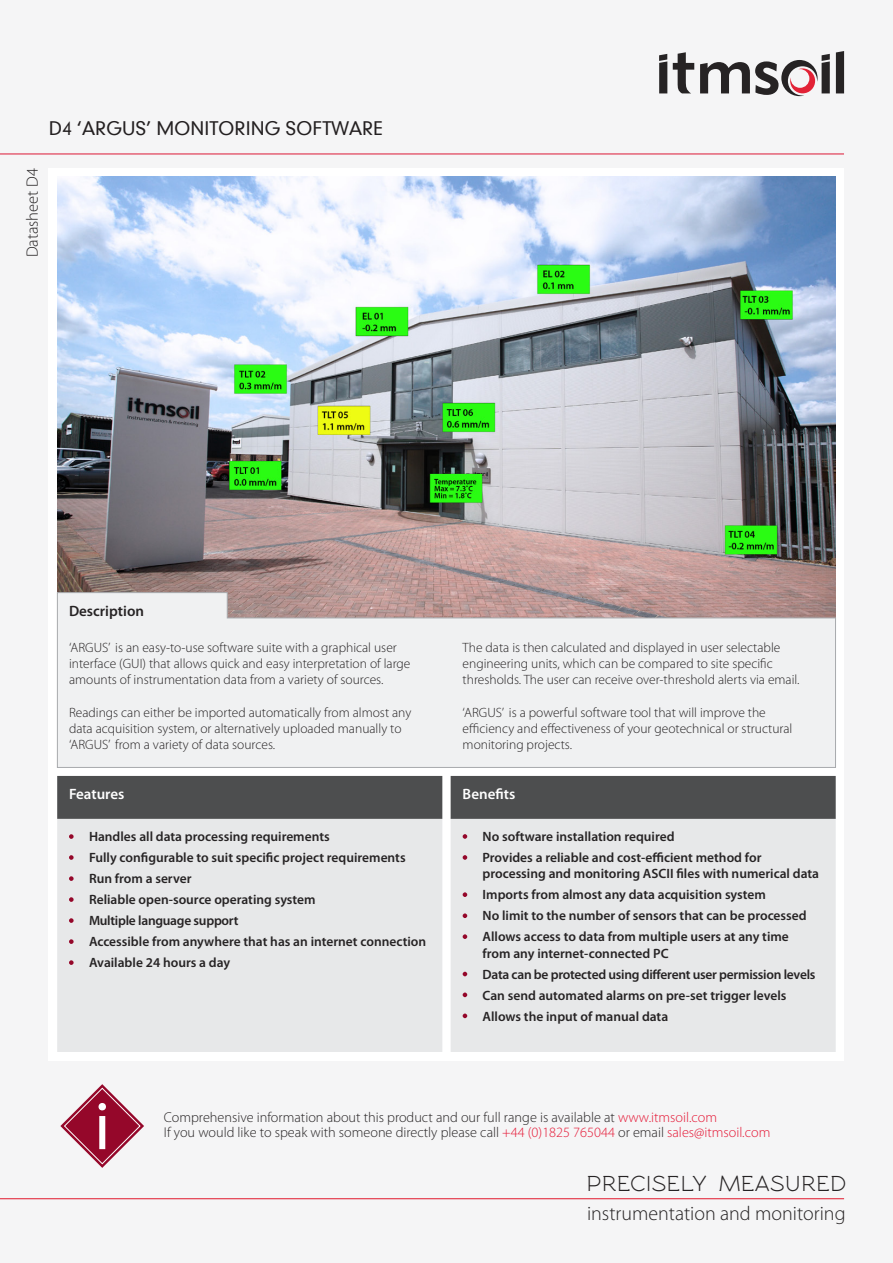
<style>
.page{position:relative;width:893px;height:1263px;background:#f5f5f6}
.page>*{position:absolute;margin:0;border:0;box-sizing:border-box;transform-origin:0 0}
.t1{font:32.55px "Rawengulk Pcs";color:#262324}
.t2{font:300 19.95px "Myriad Pro";color:#262324}
.t3{font:18px "Geometric 706 BT Medium B";color:#231f20}
.t4{font:300 16.5px "Myriad Pro";color:#262324}
.t5{font:600 15px "Myriad Pro";color:#fff}
.t6{font:600 15px "Myriad Pro";color:#262324}
.t7{font:300 14.25px "Myriad Pro";color:#262324}
.t8{font:300 13.5px/16.2px "Myriad Pro";color:#262324}
.Body_copy{font:600 13.5px/21px "Myriad Pro";color:#262324}
.Titles{font:600 13.5px/21px "Myriad Pro";color:#262324}
.Titles-2{font:600 13.5px "Myriad Pro";letter-spacing:-.02em;color:#262324}
.s1{color:#e51836}
</style>
<div class="page">
<svg style="left:659px;top:54px;width:8px;height:39px"></svg>
<svg style="left:673px;top:52px;width:21px;height:41px"></svg>
<svg style="left:836px;top:51px;width:8px;height:42px"></svg>
<svg style="left:700px;top:54px;width:130px;height:42px"></svg>
<hr style="left:0;top:154px;width:844px;height:1px;background:#e51836">
<div style="left:49px;top:168px;width:795px;height:892px;background:#fff"></div>
<img style="left:58px;top:177px;width:777px;height:415px">
<hr style="left:0;top:1198px;width:844px;height:1px;background:#e22236">
<svg style="left:60px;top:1084px;width:84px;height:84px"></svg>
<div style="left:57px;top:819px;width:385px;height:233px;background:#e7e8e9"></div>
<svg style="left:57px;top:592px;width:779px;height:176px"></svg>
<svg style="left:69px;top:855px;width:5px;height:5px"></svg>
<svg style="left:69px;top:876px;width:5px;height:5px"></svg>
<svg style="left:69px;top:939px;width:5px;height:5px"></svg>
<svg style="left:69px;top:960px;width:5px;height:5px"></svg>
<svg style="left:69px;top:897px;width:5px;height:5px"></svg>
<svg style="left:69px;top:918px;width:5px;height:5px"></svg>
<svg style="left:69px;top:834px;width:5px;height:5px"></svg>
<div style="left:57px;top:776px;width:385px;height:43px;background:#4d4e4f"></div>
<div style="left:451px;top:819px;width:385px;height:233px;background:#e7e8e9"></div>
<svg style="left:463px;top:855px;width:4px;height:5px"></svg>
<svg style="left:463px;top:892px;width:4px;height:5px"></svg>
<svg style="left:463px;top:913px;width:4px;height:5px"></svg>
<svg style="left:463px;top:934px;width:4px;height:5px"></svg>
<svg style="left:463px;top:972px;width:4px;height:4px"></svg>
<svg style="left:463px;top:992px;width:4px;height:5px"></svg>
<svg style="left:463px;top:1013px;width:4px;height:5px"></svg>
<svg style="left:463px;top:834px;width:4px;height:5px"></svg>
<div style="left:451px;top:776px;width:385px;height:43px;background:#4d4e4f"></div>
<p class="t3" style="left:49px;top:116px;width:336px">D4 ‘ARGUS’ MONITORING SOFTWARE</p>
<p class="t4" style="left:22px;top:257px;width:91px;rotate:-90deg">Datasheet D4</p>
<p class="t6" style="left:69px;top:602px;width:77px">Description</p>
<p class="t8" style="left:69px;top:639px;width:343px">‘ARGUS’ is an easy-to-use software suite with a graphical user interface (GUI) that allows quick and easy interpretation of large amounts of instrumentation data from a variety of sources.</p>
<p class="t8" style="left:69px;top:704px;width:344px">Readings can either be imported automatically from almost any data acquisition system, or alternatively uploaded manually to ‘ARGUS’ from a variety of data sources.</p>
<p class="t5" style="left:69px;top:785px;width:57px">Features</p>
<p class="Body_copy" style="left:89px;top:826px;width:318px">Handles all data processing requirements<br>Fully configurable to suit specific project requirements</p>
<p class="Body_copy" style="left:89px;top:868px;width:228px">Run from a server<br>Reliable open-source operating system</p>
<p class="Titles-2" style="left:89px;top:912px;width:151px">Multiple language support</p>
<p class="Titles" style="left:89px;top:931px;width:339px">Accessible from anywhere that has an internet connection<br>Available 24 hours a day</p>
<p class="t8" style="left:463px;top:639px;width:338px">The data is then calculated and displayed in user selectable engineering units, which can be compared to site specific thresholds. The user can receive over-threshold alerts via email.</p>
<p class="t8" style="left:463px;top:704px;width:331px">‘ARGUS’ is a powerful software tool that will improve the efficiency and effectiveness of your geotechnical or structural monitoring projects.</p>
<p class="t5" style="left:463px;top:785px;width:54px">Benefits</p>
<p class="Body_copy" style="left:483px;top:826px;width:193px">No software installation required</p>
<p class="Body_copy" style="left:483px;top:847px;width:280px">Provides a reliable and cost-efficient method for</p>
<p class="Body_copy" style="left:483px;top:863px;width:338px">processing and monitoring ASCII files with numerical data Imports from almost any data acquisition system<br>No limit to the number of sensors that can be processed Allows access to data from multiple users at any time</p>
<p class="Body_copy" style="left:483px;top:942px;width:334px">from any internet-connected PC<br>Data can be protected using different user permission levels<br>Can send automated alarms on pre-set trigger levels</p>
<p class="Titles" style="left:483px;top:1005px;width:187px">Allows the input of manual data</p>
<p class="t7" style="left:164px;top:1109px;width:555px">Comprehensive information about this product and our full range is available at <span class="s1">www.itmsoil.com</span></p>
<p class="t7" style="left:164px;top:1124px;width:608px">If you would like to speak with someone directly please call <span class="s1">+44 (0)1825 765044</span> or email <span class="s1">sales@itmsoil.com</span></p>
<p class="t1" style="left:587px;top:1161px;width:261px">precisely measured</p>
<p class="t2" style="left:587px;top:1201px;width:260px">instrumentation and monitoring</p>
</div>
